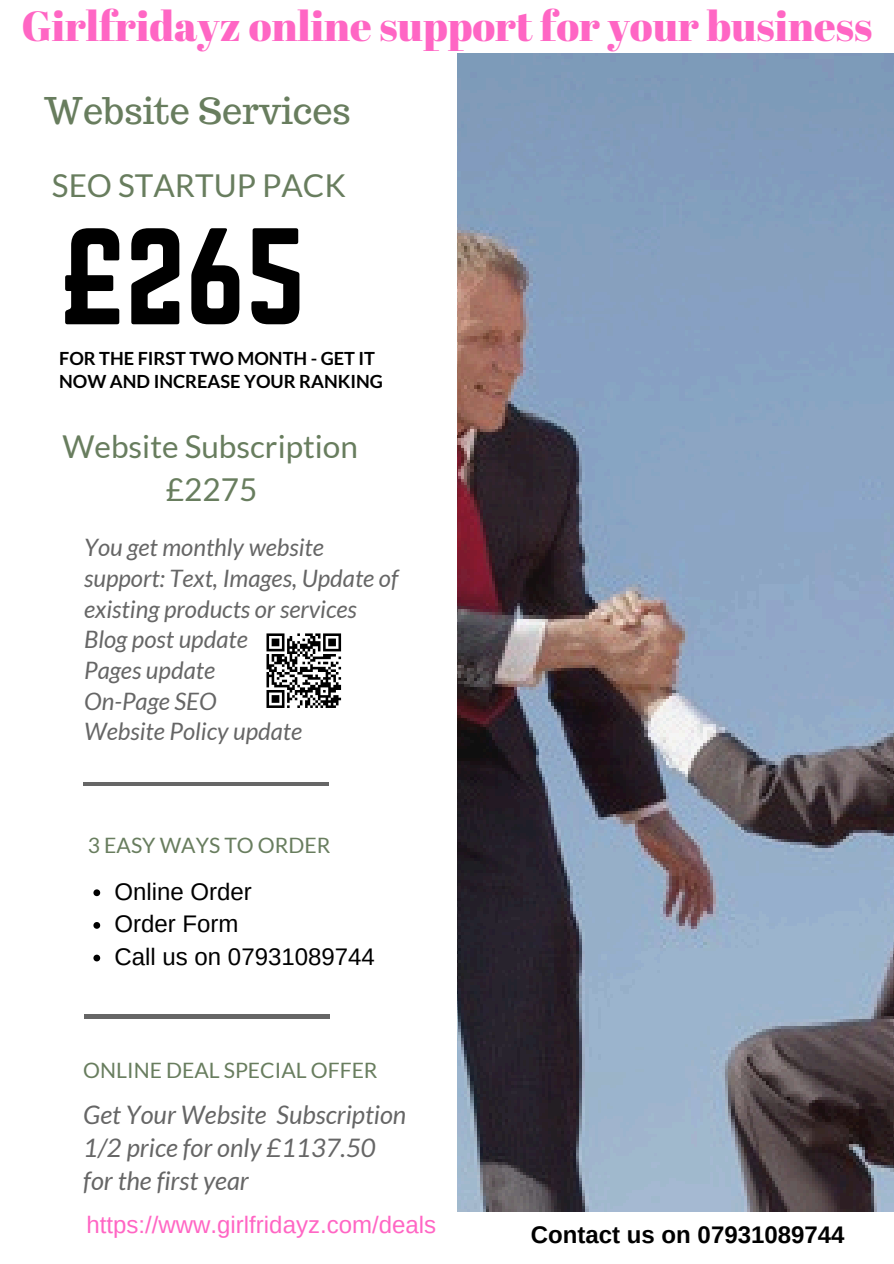
<style>
.page{position:relative;width:894px;height:1264px;background:#fff}
.page>*{position:absolute;margin:0;border:0;box-sizing:border-box;transform-origin:0 0}
.t1{font:120px "Norwester";color:#000}
.t2{font:42px "Abril Fatface";color:#ff66c4}
.t3{font:36px "Trocchi";color:#687d5e}
.t4{font:31.5px/43.3px "Lato";color:#687d5e;text-align:center}
.t5{font:italic 25.5px/32.8px "Lato";color:#666}
.t6{font:italic 24px/30.6px "Lato";color:#666}
.t7{font:24px "Arimo";color:#000}
.t8{font:24px "Arimo";color:#ff66c4}
.t9{font:700 24px "Arimo";color:#000}
.t10{font:21.15px "Lato";color:#687d5e}
.t11{font:700 18.15px/23px "Lato";color:#000}
</style>
<div class="page">
<img style="left:457px;top:54px;width:436px;height:1157px">
<hr style="left:83px;top:782px;width:245px;height:3px;background:#666">
<hr style="left:84px;top:1014px;width:245px;height:4px;background:#666">
<svg style="left:93px;top:889px;width:7px;height:7px"></svg>
<svg style="left:93px;top:922px;width:7px;height:6px"></svg>
<svg style="left:93px;top:954px;width:7px;height:7px"></svg>
<svg style="left:266px;top:633px;width:76px;height:75px"></svg>
<p class="t2" style="left:21px;top:-4px;width:852px">Girlfridayz online support for your business</p>
<p class="t3" style="left:44px;top:87px;width:308px">Website Services</p>
<h3 class="t4" style="left:52px;top:163px;width:295px">SEO STARTUP PACK</h3>
<h2 class="t1" style="left:59px;top:204px;width:248px">£265</h2>
<h4 class="t11" style="left:59px;top:346px;width:325px">FOR THE FIRST TWO MONTH - GET IT<br>NOW AND INCREASE YOUR RANKING</h4>
<p class="t4" style="left:62px;top:424px;width:297px">Website Subscription £2275</p>
<h1 class="t6" style="left:84px;top:532px;width:315px">You get monthly website support: Text, Images, Update of existing products or services</h1>
<p class="t6" style="left:84px;top:623px;width:165px">Blog post update</p>
<h5 class="t6" style="left:84px;top:654px;width:132px">Pages update</h5>
<p class="t6" style="left:84px;top:685px;width:134px">On-Page SEO</p>
<p class="t6" style="left:84px;top:715px;width:219px">Website Policy update</p>
<p class="t10" style="left:88px;top:832px;width:244px">3 EASY WAYS TO ORDER</p>
<p class="t7" style="left:114px;top:877px;width:139px">Online Order</p>
<p class="t7" style="left:114px;top:910px;width:125px">Order Form</p>
<p class="t7" style="left:114px;top:943px;width:262px">Call us on 07931089744</p>
<p class="t10" style="left:83px;top:1057px;width:296px">ONLINE DEAL SPECIAL OFFER</p>
<p class="t5" style="left:83px;top:1097px;width:324px">Get Your Website Subscription<br>1/2 price for only £1137.50</p>
<p class="t5" style="left:83px;top:1163px;width:167px">for the first year</p>
<p class="t8" style="left:86px;top:1211px;width:351px">https://www.girlfridayz.com/deals</p>
<p class="t9" style="left:530px;top:1221px;width:315px">Contact us on 07931089744</p>
</div>
